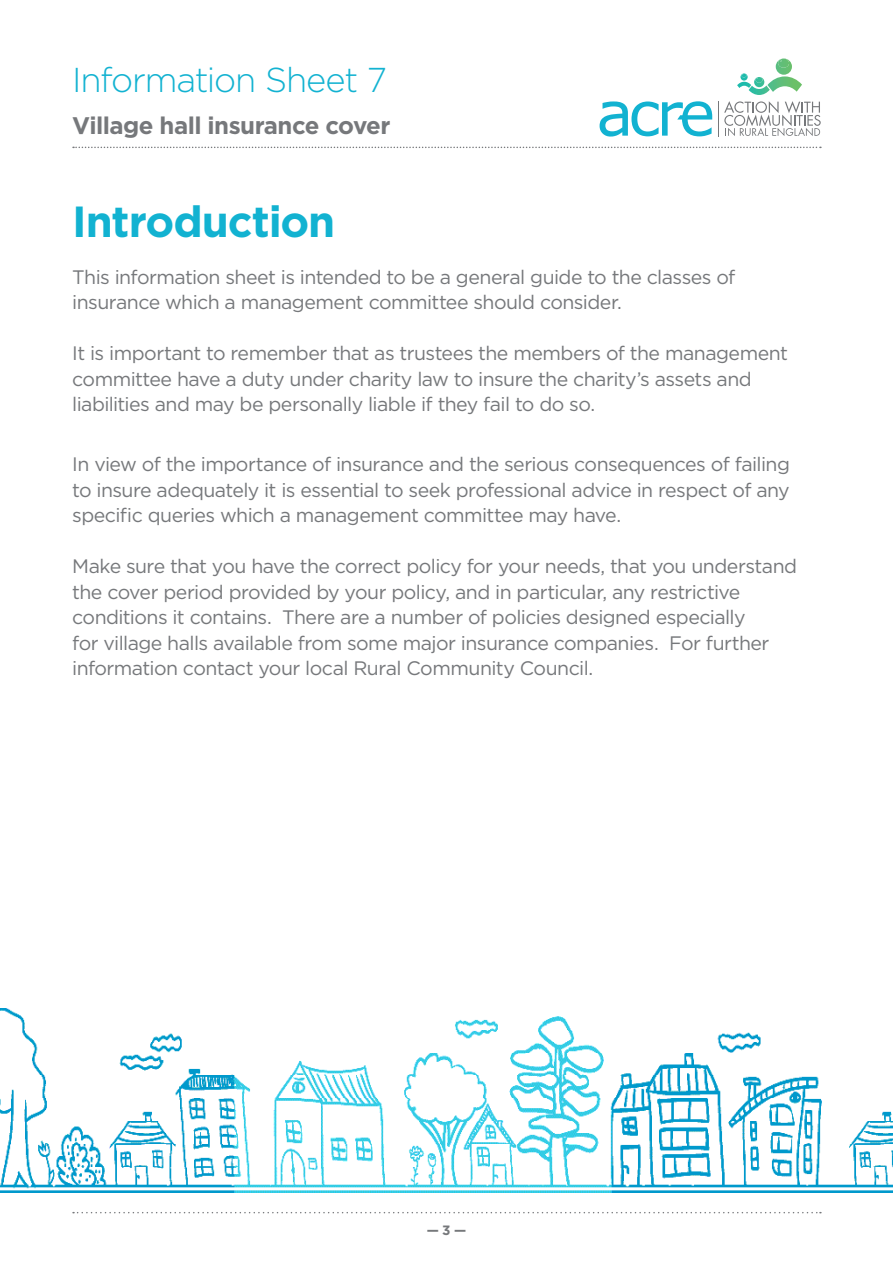
<style>
.page{position:relative;width:893px;height:1263px;background:#fff}
.page>*{position:absolute;margin:0;border:0;box-sizing:border-box;transform-origin:0 0}
.Headline{font:700 43.5px "Gotham";letter-spacing:-.025em;color:#12b2d1}
.Headline-2{font:300 34.5px "Gotham";letter-spacing:-.035em;color:#12b2d1}
.Subhead_large{font:700 24px "Gotham";letter-spacing:-.025em;color:#76787b}
.Intro{font:19.5px/25.5px "Gotham";letter-spacing:-.03em;color:#76787b}
.Subhead_large-2{font:700 13.5px "Gotham";color:#76787b}
</style>
<div class="page">
<svg style="left:73px;top:1212px;width:748px;height:1px"></svg>
<svg style="left:73px;top:147px;width:748px;height:1px"></svg>
<svg style="left:724px;top:101px;width:97px;height:35px"></svg>
<hr style="left:718px;top:101px;width:1px;height:36px;background:#76787b">
<svg style="left:600px;top:101px;width:112px;height:36px"></svg>
<svg style="left:737px;top:58px;width:65px;height:37px"></svg>
<img style="left:0;top:1008px;width:893px;height:184px">
<p class="Headline-2" style="left:72px;top:57px;width:316px">Information Sheet 7</p>
<p class="Subhead_large" style="left:72px;top:109px;width:320px">Village hall insurance cover</p>
<p class="Headline" style="left:72px;top:193px;width:264px">Introduction</p>
<p class="Intro" style="left:72px;top:263px;width:664px">This information sheet is intended to be a general guide to the classes of insurance which a management committee should consider.</p>
<p class="Intro" style="left:72px;top:340px;width:717px">It is important to remember that as trustees the members of the management committee have a duty under charity law to insure the charity’s assets and liabilities and may be personally liable if they fail to do so.</p>
<p class="Intro" style="left:72px;top:451px;width:719px;text-align:justify">In view of the importance of insurance and the serious consequences of failing to insure adequately it is essential to seek professional advice in respect of any specific queries which a management committee may have.</p>
<p class="Intro" style="left:72px;top:553px;width:726px">Make sure that you have the correct policy for your needs, that you understand the cover period provided by your policy, and in particular, any restrictive conditions it contains. There are a number of policies designed especially<br>for village halls available from some major insurance companies. For further information contact your local Rural Community Council.</p>
<p class="Subhead_large-2" style="left:427px;top:1221px;width:41px">— 3 —</p>
</div>
